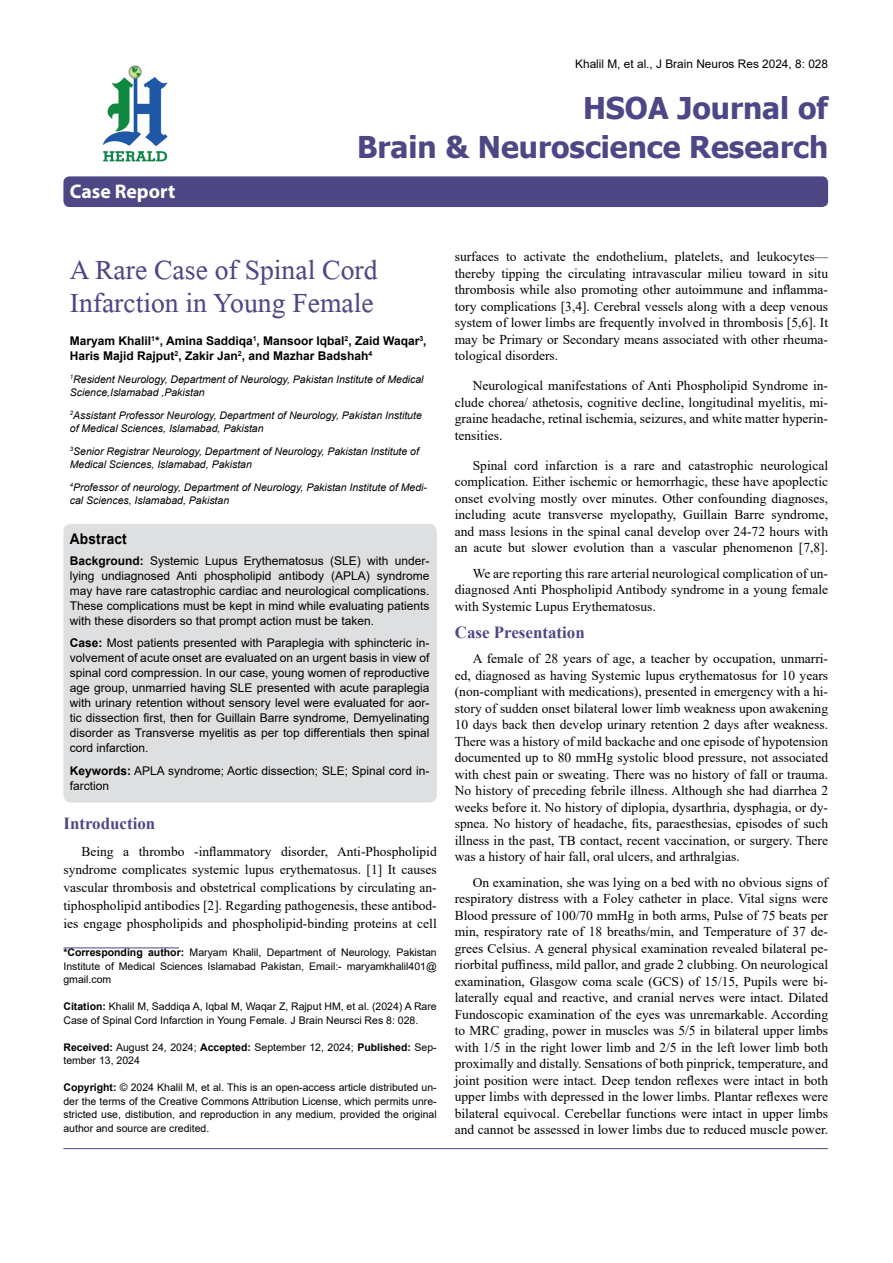
<style>
.page{position:relative;width:893px;height:1263px;background:#fff}
.page>*{position:absolute;margin:0;border:0;box-sizing:border-box;transform-origin:0 0}
.t1{font:41.25px/33px "Microsoft Himalaya";color:#4d4785}
.t2{font:700 30px/39px "Tahoma";color:#4d4785;text-align:right}
.t3{font:700 19.8px "Myriad Hebrew";color:#fff}
.t4{font:700 16.95px "Times New Roman";color:#4d4785}
.t5{font:700 14.85px "Arial";letter-spacing:.015em;color:#000;scale:.93 1}
.t6{font:13.5px/16.5px "Times New Roman";color:#000;text-align:justify}
.t7{font:12px/15px "Arial";color:#000;text-align:justify}
.t8{font:700 12px/15px "Arial";color:#000}
.t9{font:11.85px "Arial";color:#000}
.t10{font:10.5px/13.5px "Arial";color:#000;text-align:justify}
.t11{font:italic 10.5px/13.5px "Arial";color:#000}
.s1{font-weight:700}
</style>
<div class="page">
<div style="left:63px;top:176px;width:765px;height:31px;background:#4d4785;border-radius:6px"></div>
<hr style="left:63px;top:947px;width:116px;height:1px;background:#4d4785">
<img style="left:102px;top:65px;width:66px;height:97px">
<hr style="left:63px;top:1148px;width:765px;height:1px;background:#4d4785">
<div style="left:63px;top:524px;width:374px;height:278px;background:#dedfe0;border-radius:8px"></div>
<h3 class="t3" style="left:70px;top:180px;width:107px">Case Report</h3>
<p class="t9" style="left:575px;top:56px;width:254px">Khalil M, et al., J Brain Neuros Res 2024, 8: 028</p>
<h2 class="t2" style="left:357px;top:89px;width:473px">HSOA Journal of<br>Brain &amp; Neuroscience Research</h2>
<h1 class="t1" style="left:70px;top:248px;width:309px">A Rare Case of Spinal Cord<br>Infarction in Young Female</h1>
<p class="t8" style="left:70px;top:334px;width:358px">Maryam Khalil<sup>1</sup>*, Amina Saddiqa<sup>1</sup>, Mansoor Iqbal<sup>2</sup>, Zaid Waqar<sup>3</sup>,<br>Haris Majid Rajput<sup>2</sup>, Zakir Jan<sup>2</sup>, and Mazhar Badshah<sup>4</sup></p>
<p class="t11" style="left:70px;top:373px;width:355px"><sup>1</sup>Resident Neurology, Department of Neurology, Pakistan Institute of Medical<br>Science,Islamabad ,Pakistan</p>
<p class="t11" style="left:70px;top:409px;width:354px"><sup>2</sup>Assistant Professor Neurology, Department of Neurology, Pakistan Institute of Medical Sciences, Islamabad, Pakistan</p>
<p class="t11" style="left:70px;top:445px;width:351px"><sup>3</sup>Senior Registrar Neurology, Department of Neurology, Pakistan Institute of<br>Medical Sciences, Islamabad, Pakistan</p>
<p class="t11" style="left:70px;top:481px;width:359px"><sup>4</sup>Professor of neurology, Department of Neurology, Pakistan Institute of Medi&shy;cal Sciences, Islamabad, Pakistan</p>
<p class="t5" style="left:70px;top:528px;width:63px">Abstract</p>
<p class="t7" style="left:70px;top:553px;width:361px"><span class="s1">Background:</span> Systemic Lupus Erythematosus (SLE) with under&shy;lying undiagnosed Anti phospholipid antibody (APLA) syndrome may have rare catastrophic cardiac and neurological complications.<br>These complications must be kept in mind while evaluating patients with these disorders so that prompt action must be taken.</p>
<p class="t7" style="left:70px;top:636px;width:361px"><span class="s1">Case:</span> Most patients presented with Paraplegia with sphincteric in&shy;volvement of acute onset are evaluated on an urgent basis in view of spinal cord compression. In our case, young women of reproductive age group, unmarried having SLE presented with acute paraplegia with urinary retention without sensory level were evaluated for aor&shy;tic dissection first, then for Guillain Barre syndrome, Demyelinating disorder as Transverse myelitis as per top differentials then spinal cord infarction.</p>
<p class="t7" style="left:70px;top:763px;width:361px"><span class="s1">Keywords:</span> APLA syndrome; Aortic dissection; SLE; Spinal cord in&shy;farction</p>
<p class="t4" style="left:63px;top:811px;width:93px">Introduction</p>
<p class="t6" style="left:63px;top:841px;width:375px;line-height:18px;text-indent:18px">Being a thrombo -inflammatory disorder, Anti-Phospholipid syndrome complicates systemic lupus erythematosus. [1] It causes vascular thrombosis and obstetrical complications by circulating an&shy;tiphospholipid antibodies [2]. Regarding pathogenesis, these antibod&shy;ies engage phospholipids and phospholipid-binding proteins at cell</p>
<p class="t10" style="left:63px;top:945px;width:375px"><span class="s1">*Corresponding author:</span> Maryam Khalil, Department of Neurology, Pakistan Institute of Medical Sciences Islamabad Pakistan, Email:- maryamkhalil401@ gmail.com</p>
<p class="t10" style="left:63px;top:999px;width:375px"><span class="s1">Citation:</span> Khalil M, Saddiqa A, Iqbal M, Waqar Z, Rajput HM, et al. (2024) A Rare<br>Case of Spinal Cord Infarction in Young Female. J Brain Neursci Res 8: 028.</p>
<p class="t10" style="left:63px;top:1040px;width:375px"><span class="s1">Received:</span> August 24, 2024; <span class="s1">Accepted:</span> September 12, 2024; <span class="s1">Published:</span> Sep&shy;tember 13, 2024</p>
<p class="t10" style="left:63px;top:1080px;width:375px"><span class="s1">Copyright:</span> © 2024 Khalil M, et al. This is an open-access article distributed un&shy;der the terms of the Creative Commons Attribution License, which permits unre&shy;stricted use, distibution, and reproduction in any medium, provided the original author and source are credited.</p>
<p class="t6" style="left:455px;top:248px;width:375px">surfaces to activate the endothelium, platelets, and leukocytes— thereby tipping the circulating intravascular milieu toward in situ thrombosis while also promoting other autoimmune and inflamma&shy;tory complications [3,4]. Cerebral vessels along with a deep venous system of lower limbs are frequently involved in thrombosis [5,6]. It may be Primary or Secondary means associated with other rheuma&shy;tological disorders.</p>
<p class="t6" style="left:455px;top:377px;width:375px;text-indent:18px">Neurological manifestations of Anti Phospholipid Syndrome in&shy;clude chorea/ athetosis, cognitive decline, longitudinal myelitis, mi&shy;graine headache, retinal ischemia, seizures, and white matter hyperin&shy;tensities.</p>
<p class="t6" style="left:455px;top:457px;width:375px;text-indent:18px">Spinal cord infarction is a rare and catastrophic neurological complication. Either ischemic or hemorrhagic, these have apoplectic onset evolving mostly over minutes. Other confounding diagnoses, including acute transverse myelopathy, Guillain Barre syndrome, and mass lesions in the spinal canal develop over 24-72 hours with an acute but slower evolution than a vascular phenomenon [7,8].</p>
<p class="t6" style="left:455px;top:565px;width:375px;text-indent:18px">We are reporting this rare arterial neurological complication of un&shy;diagnosed Anti Phospholipid Antibody syndrome in a young female with Systemic Lupus Erythematosus.</p>
<p class="t4" style="left:455px;top:620px;width:132px">Case Presentation</p>
<p class="t6" style="left:455px;top:650px;width:375px;text-indent:18px">A female of 28 years of age, a teacher by occupation, unmarri&shy;ed, diagnosed as having Systemic lupus erythematosus for 10 years (non-compliant with medications), presented in emergency with a hi&shy;story of sudden onset bilateral lower limb weakness upon awakening 10 days back then develop urinary retention 2 days after weakness.<br>There was a history of mild backache and one episode of hypotension documented up to 80 mmHg systolic blood pressure, not associated with chest pain or sweating. There was no history of fall or trauma.<br>No history of preceding febrile illness. Although she had diarrhea 2 weeks before it. No history of diplopia, dysarthria, dysphagia, or dy&shy;spnea. No history of headache, fits, paraesthesias, episodes of such illness in the past, TB contact, recent vaccination, or surgery. There was a history of hair fall, oral ulcers, and arthralgias.</p>
<p class="t6" style="left:455px;top:874px;width:375px;text-indent:18px">On examination, she was lying on a bed with no obvious signs of respiratory distress with a Foley catheter in place. Vital signs were Blood pressure of 100/70 mmHg in both arms, Pulse of 75 beats per min, respiratory rate of 18 breaths/min, and Temperature of 37 de&shy;grees Celsius. A general physical examination revealed bilateral pe&shy;riorbital puffiness, mild pallor, and grade 2 clubbing. On neurological examination, Glasgow coma scale (GCS) of 15/15, Pupils were bi&shy;laterally equal and reactive, and cranial nerves were intact. Dilated Fundoscopic examination of the eyes was unremarkable. According to MRC grading, power in muscles was 5/5 in bilateral upper limbs with 1/5 in the right lower limb and 2/5 in the left lower limb both proximally and distally. Sensations of both pinprick, temperature, and joint position were intact. Deep tendon reflexes were intact in both upper limbs with depressed in the lower limbs. Plantar reflexes were bilateral equivocal. Cerebellar functions were intact in upper limbs and cannot be assessed in lower limbs due to reduced muscle power.</p>
</div>
